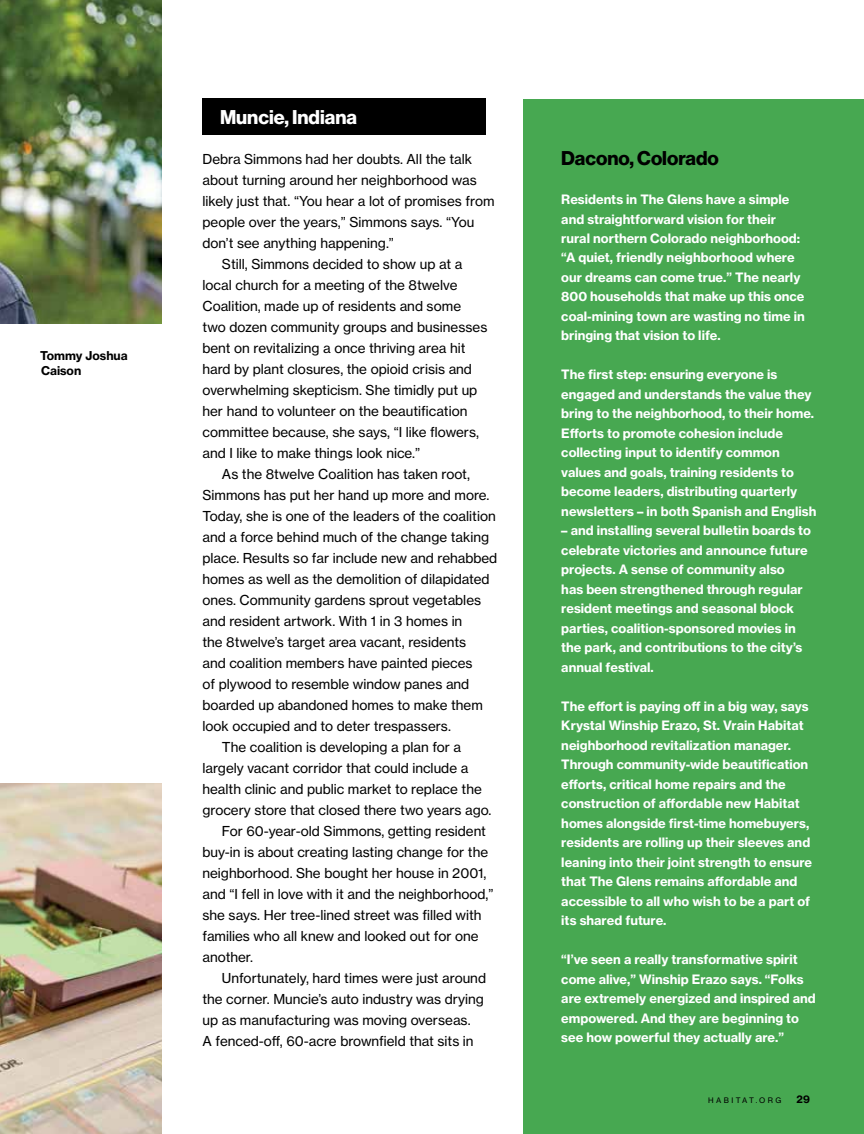
<style>
.page{position:relative;width:864px;height:1134px;background:#fff}
.page>*{position:absolute;margin:0;border:0;box-sizing:border-box;transform-origin:0 0}
.t1{font:19.5px "N Haas Grotesk DS Pro 75 Bd";color:#000}
.t2{font:19.5px "N Haas Grotesk DS Pro 75 Bd";color:#fff}
.t3{font:13.5px "N Haas Grotesk TX Pro 55 Rg";color:#000}
.t4{font:12.75px/19.5px "N Haas Grotesk TX Pro 75 Bd";color:#fff}
.t5{font:12px/15px "N Haas Grotesk TX Pro 75 Bd";color:#000}
.t6{font:10.5px "N Haas Grotesk TX Pro 75 Bd";color:#000}
.t7{font:7.5px "N Haas Grotesk TX Pro 55 Rg";letter-spacing:.315em;color:#000}
</style>
<div class="page">
<img style="left:0;top:0;width:162px;height:324px">
<div style="left:524px;top:99px;width:340px;height:1035px;background:#47a851"></div>
<div style="left:202px;top:98px;width:284px;height:37px;background:#000"></div>
<img style="left:0;top:783px;width:162px;height:351px">
<p class="t5" style="left:40px;top:348px;width:89px">Tommy Joshua<br>Caison</p>
<h1 class="t2" style="left:220px;top:106px;width:139px">Muncie, Indiana</h1>
<p class="t3" style="left:202px;top:151px;width:271px">Debra Simmons had her doubts. All the talk</p>
<p class="t3" style="left:202px;top:172px;width:276px">about turning around her neighborhood was</p>
<p class="t3" style="left:202px;top:193px;width:294px">likely just that. “You hear a lot of promises from</p>
<p class="t3" style="left:202px;top:214px;width:273px">people over the years,” Simmons says. “You</p>
<p class="t3" style="left:202px;top:235px;width:193px">don’t see anything happening.”</p>
<p class="t3" style="left:222px;top:256px;width:242px">Still, Simmons decided to show up at a</p>
<p class="t3" style="left:202px;top:277px;width:256px">local church for a meeting of the 8twelve</p>
<p class="t3" style="left:202px;top:298px;width:260px">Coalition, made up of residents and some</p>
<p class="t3" style="left:202px;top:319px;width:286px">two dozen community groups and businesses</p>
<p class="t3" style="left:202px;top:340px;width:264px">bent on revitalizing a once thriving area hit</p>
<p class="t3" style="left:202px;top:361px;width:271px">hard by plant closures, the opioid crisis and</p>
<p class="t3" style="left:202px;top:382px;width:276px">overwhelming skepticism. She timidly put up</p>
<p class="t3" style="left:202px;top:403px;width:266px">her hand to volunteer on the beautification</p>
<p class="t3" style="left:202px;top:424px;width:278px">committee because, she says, “I like flowers,</p>
<p class="t3" style="left:202px;top:445px;width:219px">and I like to make things look nice.”</p>
<p class="t3" style="left:222px;top:466px;width:250px">As the 8twelve Coalition has taken root,</p>
<p class="t3" style="left:202px;top:487px;width:289px">Simmons has put her hand up more and more.</p>
<p class="t3" style="left:202px;top:508px;width:295px">Today, she is one of the leaders of the coalition</p>
<p class="t3" style="left:202px;top:529px;width:288px">and a force behind much of the change taking</p>
<p class="t3" style="left:202px;top:550px;width:296px">place. Results so far include new and rehabbed</p>
<p class="t3" style="left:202px;top:571px;width:289px">homes as well as the demolition of dilapidated</p>
<p class="t3" style="left:202px;top:592px;width:280px">ones. Community gardens sprout vegetables</p>
<p class="t3" style="left:202px;top:613px;width:261px">and resident artwork. With 1 in 3 homes in</p>
<p class="t3" style="left:202px;top:634px;width:265px">the 8twelve’s target area vacant, residents</p>
<p class="t3" style="left:202px;top:655px;width:272px">and coalition members have painted pieces</p>
<p class="t3" style="left:202px;top:676px;width:268px">of plywood to resemble window panes and</p>
<p class="t3" style="left:202px;top:697px;width:282px">boarded up abandoned homes to make them</p>
<p class="t3" style="left:202px;top:718px;width:250px">look occupied and to deter trespassers.</p>
<p class="t3" style="left:222px;top:739px;width:241px">The coalition is developing a plan for a</p>
<p class="t3" style="left:202px;top:760px;width:267px">largely vacant corridor that could include a</p>
<p class="t3" style="left:202px;top:781px;width:281px">health clinic and public market to replace the</p>
<p class="t3" style="left:202px;top:802px;width:290px">grocery store that closed there two years ago.</p>
<p class="t3" style="left:222px;top:823px;width:266px">For 60-year-old Simmons, getting resident</p>
<p class="t3" style="left:202px;top:844px;width:287px">buy-in is about creating lasting change for the</p>
<p class="t3" style="left:202px;top:865px;width:285px">neighborhood. She bought her house in 2001,</p>
<p class="t3" style="left:202px;top:886px;width:292px">and “I fell in love with it and the neighborhood,”</p>
<p class="t3" style="left:202px;top:907px;width:281px">she says. Her tree-lined street was filled with</p>
<p class="t3" style="left:202px;top:928px;width:278px">families who all knew and looked out for one</p>
<p class="t3" style="left:202px;top:949px;width:52px">another.</p>
<p class="t3" style="left:222px;top:970px;width:266px">Unfortunately, hard times were just around</p>
<p class="t3" style="left:202px;top:991px;width:283px">the corner. Muncie’s auto industry was drying</p>
<p class="t3" style="left:202px;top:1012px;width:270px">up as manufacturing was moving overseas.</p>
<p class="t3" style="left:202px;top:1033px;width:273px">A fenced-off, 60-acre brownfield that sits in</p>
<h1 class="t1" style="left:561px;top:147px;width:159px">Dacono, Colorado</h1>
<p class="t4" style="left:561px;top:190px;width:245px">Residents in The Glens have a simple and straightforward vision for their rural northern Colorado neighborhood: “A quiet, friendly neighborhood where our dreams can come true.” The nearly 800 households that make up this once coal-mining town are wasting no time in bringing that vision to life.</p>
<p class="t4" style="left:561px;top:365px;width:257px">The first step: ensuring everyone is engaged and understands the value they bring to the neighborhood, to their home.<br>Efforts to promote cohesion include collecting input to identify common values and goals, training residents to become leaders, distributing quarterly newsletters – in both Spanish and English</p>
<p class="t4" style="left:561px;top:521px;width:251px">– and installing several bulletin boards to celebrate victories and announce future projects. A sense of community also<br>has been strengthened through regular resident meetings and seasonal block parties, coalition-sponsored movies in the park, and contributions to the city’s annual festival.</p>
<p class="t4" style="left:561px;top:696px;width:252px">The effort is paying off in a big way, says Krystal Winship Erazo, St. Vrain Habitat neighborhood revitalization manager.<br>Through community-wide beautification efforts, critical home repairs and the construction of affordable new Habitat homes alongside first-time homebuyers, residents are rolling up their sleeves and leaning into their joint strength to ensure that The Glens remains affordable and accessible to all who wish to be a part of its shared future.</p>
<p class="t4" style="left:561px;top:950px;width:256px">“I’ve seen a really transformative spirit come alive,” Winship Erazo says. “Folks are extremely energized and inspired and empowered. And they are beginning to see how powerful they actually are.”</p>
<p class="t7" style="left:708px;top:1096px;width:75px">HABITAT.ORG</p>
<p class="t6" style="left:796px;top:1093px;width:15px">29</p>
</div>
